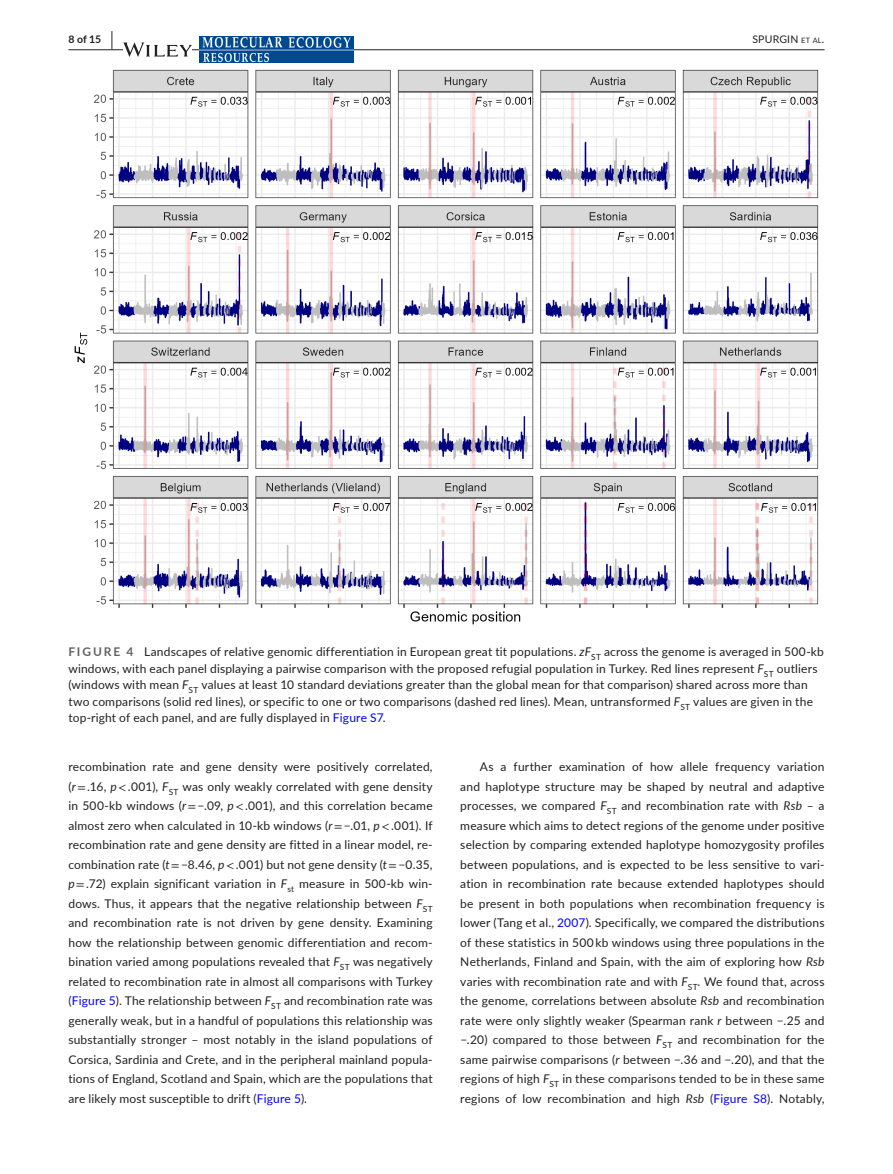
<style>
.page{position:relative;width:893px;height:1174px;background:#fff}
.page>*{position:absolute;margin:0;border:0;box-sizing:border-box;transform-origin:0 0}
.t1{font:12px/19.5px "Lato";letter-spacing:.015em;color:#231f20;text-align:justify}
.t2{font:10.5px "Lato";letter-spacing:.02em;color:#231f20}
.t3{font:700 10.5px "Lato";color:#231f20}
.s1{font-size:19.5px}
.s2{font-size:7.35px}
.s3{font-weight:700;color:#636366}
.s4{font-style:italic}
.s5{color:#00f}
.s6{font-family:"STIX"}
</style>
<div class="page">
<hr style="left:68px;top:49px;width:756px;height:1px;background:#231f20">
<svg style="left:123px;top:42px;width:69px;height:15px"></svg>
<img style="left:200px;top:37px;width:153px;height:25px">
<img style="left:74px;top:69px;width:744px;height:555px">
<p class="t3" style="left:68px;top:31px;width:46px">8 of 15 <span class="s1">|</span></p>
<p class="t2" style="left:752px;top:31px;width:74px">SPURGIN <span class="s2">et al</span>.</p>
<p class="t1" style="left:68px;top:643px;width:757px;line-height:16.5px;text-align:left"><span class="s3">FIGURE 4</span> Landscapes of relative genomic differentiation in European great tit populations. <span class="s4">zF</span><sub>ST</sub> across the genome is averaged in 500-kb windows, with each panel displaying a pairwise comparison with the proposed refugial population in Turkey. Red lines represent <span class="s4">F</span><sub>ST</sub> outliers (windows with mean <span class="s4">F</span><sub>ST</sub> values at least 10 standard deviations greater than the global mean for that comparison) shared across more than two comparisons (solid red lines), or specific to one or two comparisons (dashed red lines). Mean, untransformed <span class="s4">F</span><sub>ST</sub> values are given in the top-right of each panel, and are fully displayed in <span class="s5">Figure S7</span>.</p>
<p class="t1" style="left:68px;top:756px;width:366px">recombination rate and gene density were positively correlated, (<span class="s4">r</span><span class="s6">=</span> .16, <span class="s4">p</span><span class="s6">&lt;</span> .001), <span class="s4">F</span><sub>ST</sub> was only weakly correlated with gene density in 500-kb windows (<span class="s4">r</span><span class="s6">=</span> −.09, <span class="s4">p</span><span class="s6">&lt;</span> .001), and this correlation became almost zero when calculated in 10-kb windows (<span class="s4">r</span><span class="s6">=</span> −.01, <span class="s4">p</span><span class="s6">&lt;</span> .001). If recombination rate and gene density are fitted in a linear model, re&shy;combination rate (<span class="s4">t</span><span class="s6">=</span> −8.46, <span class="s4">p</span><span class="s6">&lt;</span> .001) but not gene density (<span class="s4">t</span><span class="s6">=</span> −0.35, <span class="s4">p</span><span class="s6">=</span> .72) explain significant variation in <span class="s4">F</span><sub>st</sub> measure in 500-kb win&shy;dows. Thus, it appears that the negative relationship between <span class="s4">F</span><sub>ST </sub>and recombination rate is not driven by gene density. Examining how the relationship between genomic differentiation and recom&shy;bination varied among populations revealed that <span class="s4">F</span><sub>ST</sub> was negatively related to recombination rate in almost all comparisons with Turkey (<span class="s5">Figure 5</span>). The relationship between <span class="s4">F</span><sub>ST</sub> and recombination rate was generally weak, but in a handful of populations this relationship was substantially stronger – most notably in the island populations of Corsica, Sardinia and Crete, and in the peripheral mainland popula&shy;tions of England, Scotland and Spain, which are the populations that are likely most susceptible to drift (<span class="s5">Figure 5</span>).</p>
<p class="t1" style="left:460px;top:756px;width:366px;text-indent:20px">As a further examination of how allele frequency variation and haplotype structure may be shaped by neutral and adaptive processes, we compared <span class="s4">F</span><sub>ST</sub> and recombination rate with <span class="s4">Rsb</span> – a measure which aims to detect regions of the genome under positive selection by comparing extended haplotype homozygosity profiles between populations, and is expected to be less sensitive to vari&shy;ation in recombination rate because extended haplotypes should be present in both populations when recombination frequency is lower (Tang et al., <span class="s5">2007</span>). Specifically, we compared the distributions of these statistics in 500 kb windows using three populations in the Netherlands, Finland and Spain, with the aim of exploring how <span class="s4">Rsb </span>varies with recombination rate and with <span class="s4">F</span><sub>ST</sub>. We found that, across the genome, correlations between absolute <span class="s4">Rsb</span> and recombination rate were only slightly weaker (Spearman rank <span class="s4">r</span> between −.25 and −.20) compared to those between <span class="s4">F</span><sub>ST</sub> and recombination for the same pairwise comparisons (<span class="s4">r</span> between −.36 and −.20), and that the regions of high <span class="s4">F</span><sub>ST</sub> in these comparisons tended to be in these same regions of low recombination and high <span class="s4">Rsb</span> (<span class="s5">Figure S8</span>). Notably,</p>
</div>
